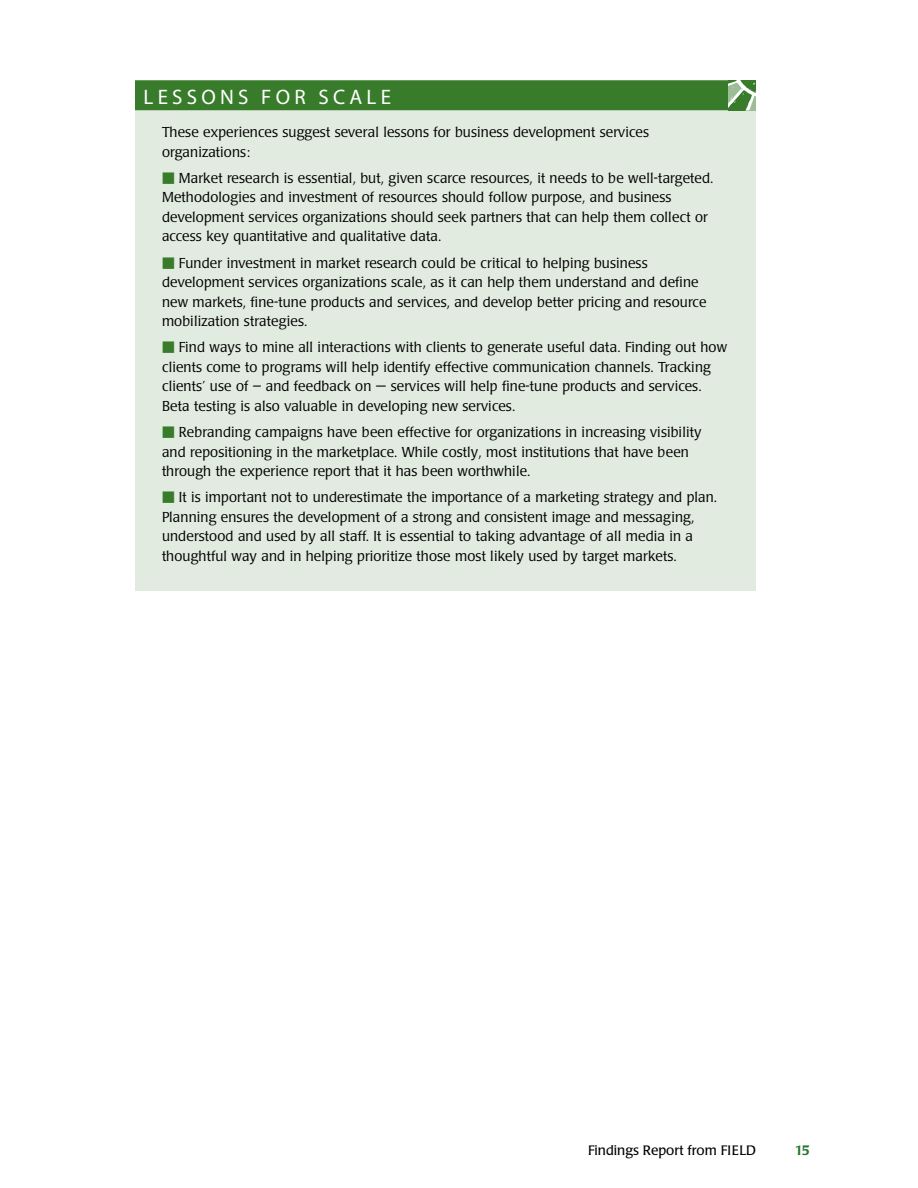
<style>
.page{position:relative;width:918px;height:1188px;background:#fff}
.page>*{position:absolute;margin:0;border:0;box-sizing:border-box;transform-origin:0 0}
.t1{font:21px "Myriad";letter-spacing:.2em;color:#fff}
.t2{font:300 14.25px/19.5px "Poppl Laudatio";letter-spacing:.01em;color:#000}
.t3{font:13.5px "Poppl Laudatio";color:#000}
.t4{font:500 13.5px "Poppl Laudatio";color:#23772d}
.s1{font-family:"Universal Newswith Comm Pi";font-weight:400;color:#387c2b}
</style>
<div class="page">
<div style="left:135px;top:107px;width:621px;height:484px;background:#e1ebdf"></div>
<div style="left:135px;top:80px;width:621px;height:30px;background:#387c2b"></div>
<svg style="left:729px;top:80px;width:27px;height:30px"></svg>
<h1 class="t1" style="left:144px;top:87px;width:249px">LESSONS FOR SCALE</h1>
<p class="t2" style="left:162px;top:123px;width:489px">These experiences suggest several lessons for business development services organizations:</p>
<p class="t2" style="left:162px;top:169px;width:553px"><span class="s1">M</span> Market research is essential, but, given scarce resources, it needs to be well-targeted.<br>Methodologies and investment of resources should follow purpose, and business development services organizations should seek partners that can help them collect or access key quantitative and qualitative data.</p>
<p class="t2" style="left:162px;top:253px;width:546px"><span class="s1">M</span> Funder investment in market research could be critical to helping business development services organizations scale, as it can help them understand and define new markets, fine-tune products and services, and develop better pricing and resource mobilization strategies.</p>
<p class="t2" style="left:162px;top:338px;width:567px"><span class="s1">M</span> Find ways to mine all interactions with clients to generate useful data. Finding out how clients come to programs will help identify effective communication channels. Tracking clients’ use of – and feedback on — services will help fine-tune products and services.<br>Beta testing is also valuable in developing new services.</p>
<p class="t2" style="left:162px;top:423px;width:541px"><span class="s1">M</span> Rebranding campaigns have been effective for organizations in increasing visibility and repositioning in the marketplace. While costly, most institutions that have been through the experience report that it has been worthwhile.</p>
<p class="t2" style="left:162px;top:488px;width:557px"><span class="s1">M</span> It is important not to underestimate the importance of a marketing strategy and plan.<br>Planning ensures the development of a strong and consistent image and messaging, understood and used by all staff. It is essential to taking advantage of all media in a thoughtful way and in helping prioritize those most likely used by target markets.</p>
<p class="t3" style="left:588px;top:1143px;width:169px">Findings Report from FIELD</p>
<p class="t4" style="left:795px;top:1142px;width:17px">15</p>
</div>
